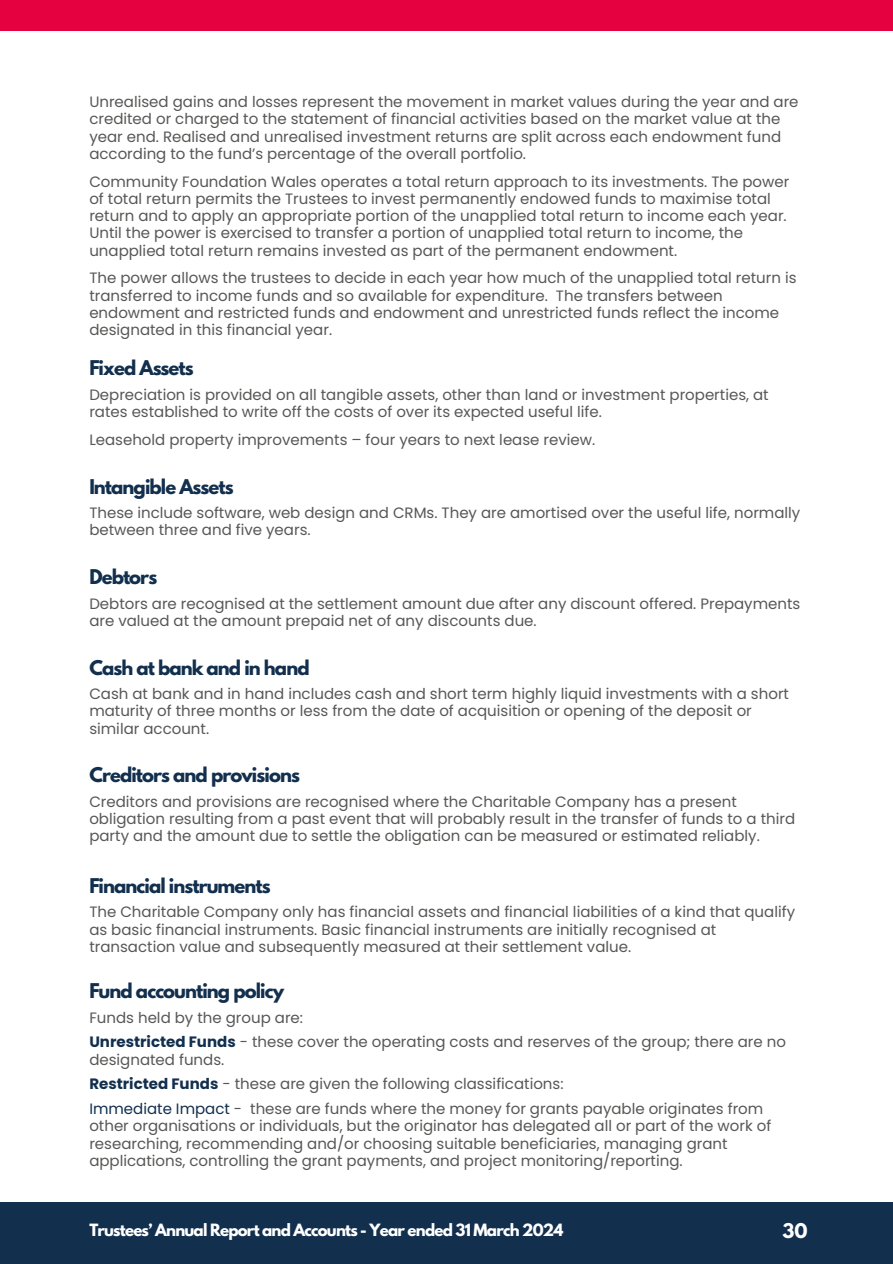
<style>
.page{position:relative;width:893px;height:1264px;background:#fff}
.page>*{position:absolute;margin:0;border:0;box-sizing:border-box;transform-origin:0 0}
.t1{font:700 18px "League Spartan";letter-spacing:-.05em;color:#122f4e}
.t2{font:700 18px "League Spartan";color:#fff}
.t3{font:18px "DM Sans";color:#fff}
.t4{font:15px/17.2px "Poppins";color:#575756}
.t5{font:700 15px "League Spartan";letter-spacing:-.05em;color:#fff}
.s1{font-weight:700;color:#122f4e}
.s2{color:#122f4e}
</style>
<div class="page">
<div style="left:0;top:0;width:892px;height:31px;background:#e5003f"></div>
<div style="left:0;top:1202px;width:892px;height:61px;background:#122f4e"></div>
<h1 class="t4" style="left:89px;top:93px;width:710px">Unrealised gains and losses represent the movement in market values during the year and are credited or charged to the statement of financial activities based on the market value at the year end. Realised and unrealised investment returns are split across each endowment fund according to the fund’s percentage of the overall portfolio.</h1>
<p class="t4" style="left:89px;top:173px;width:701px">Community Foundation Wales operates a total return approach to its investments. The power of total return permits the Trustees to invest permanently endowed funds to maximise total return and to apply an appropriate portion of the unapplied total return to income each year.<br>Until the power is exercised to transfer a portion of unapplied total return to income, the unapplied total return remains invested as part of the permanent endowment.</p>
<p class="t4" style="left:89px;top:269px;width:708px">The power allows the trustees to decide in each year how much of the unapplied total return is transferred to income funds and so available for expenditure. The transfers between endowment and restricted funds and endowment and unrestricted funds reflect the income designated in this financial year.</p>
<h1 class="t1" style="left:89px;top:359px;width:106px">Fixed Assets</h1>
<h1 class="t4" style="left:89px;top:386px;width:680px">Depreciation is provided on all tangible assets, other than land or investment properties, at rates established to write off the costs of over its expected useful life.</h1>
<p class="t4" style="left:89px;top:431px;width:507px">Leasehold property improvements – four years to next lease review.</p>
<h1 class="t1" style="left:89px;top:477px;width:146px">Intangible Assets</h1>
<p class="t4" style="left:89px;top:504px;width:712px">These include software, web design and CRMs. They are amortised over the useful life, normally between three and five years.</p>
<h1 class="t1" style="left:89px;top:568px;width:69px">Debtors</h1>
<p class="t4" style="left:89px;top:594px;width:712px">Debtors are recognised at the settlement amount due after any discount offered. Prepayments are valued at the amount prepaid net of any discounts due.</p>
<h1 class="t1" style="left:89px;top:658px;width:222px">Cash at bank and in hand</h1>
<p class="t4" style="left:89px;top:685px;width:701px">Cash at bank and in hand includes cash and short term highly liquid investments with a short maturity of three months or less from the date of acquisition or opening of the deposit or similar account.</p>
<h1 class="t1" style="left:89px;top:766px;width:212px">Creditors and provisions</h1>
<p class="t4" style="left:89px;top:793px;width:707px">Creditors and provisions are recognised where the Charitable Company has a present obligation resulting from a past event that will probably result in the transfer of funds to a third party and the amount due to settle the obligation can be measured or estimated reliably.</p>
<p class="t1" style="left:89px;top:876px;width:183px">Financial instruments</p>
<p class="t4" style="left:89px;top:903px;width:707px">The Charitable Company only has financial assets and financial liabilities of a kind that qualify as basic financial instruments. Basic financial instruments are initially recognised at transaction value and subsequently measured at their settlement value.</p>
<p class="t1" style="left:89px;top:982px;width:196px">Fund accounting policy</p>
<p class="t4" style="left:89px;top:1008px;width:215px">Funds held by the group are:</p>
<p class="t4" style="left:89px;top:1033px;width:698px"><span class="s1">Unrestricted Funds</span> - these cover the operating costs and reserves of the group; there are no designated funds.</p>
<h3 class="t4" style="left:89px;top:1075px;width:475px"><span class="s1">Restricted Funds</span> - these are given the following classifications:</h3>
<h2 class="t4" style="left:89px;top:1099px;width:683px"><span class="s2">Immediate Impact</span> - these are funds where the money for grants payable originates from other organisations or individuals, but the originator has delegated all or part of the work of researching, recommending and/or choosing suitable beneficiaries, managing grant applications, controlling the grant payments, and project monitoring/reporting.</h2>
<p class="t3" style="left:799px;top:1215px;width:10px">1.</p>
<p class="t5" style="left:89px;top:1222px;width:475px">Trustees’ Annual Report and Accounts - Year ended 31 March 2024</p>
<p class="t2" style="left:782px;top:1221px;width:27px">30</p>
</div>
